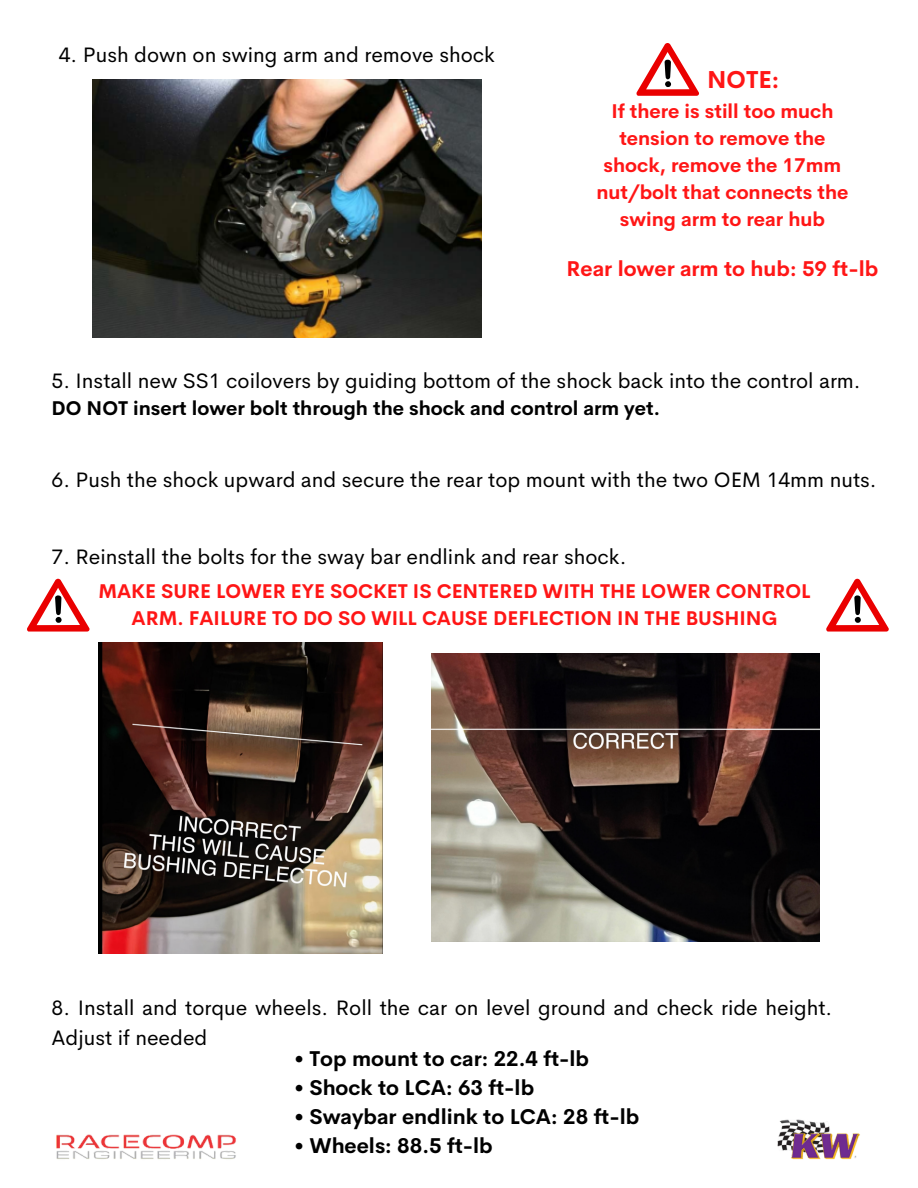
<style>
.page{position:relative;width:918px;height:1188px;background:#fff}
.page>*{position:absolute;margin:0;border:0;box-sizing:border-box;transform-origin:0 0}
.t1{font:700 24px "Cerebri Sans";color:#ff1616}
.t2{font:21px/29.2px "Cerebri Sans";color:#000}
.t3{font:700 21px "Cerebri Sans";color:#000}
.t4{font:700 21px "Cerebri Sans";color:#ff1616}
.t5{font:700 19.5px/27px "Cerebri Sans";color:#ff1616;text-align:center}
.t6{font:700 19.5px "Cerebri Sans";color:#000}
</style>
<div class="page">
<img style="left:92px;top:79px;width:389px;height:259px">
<svg style="left:636px;top:43px;width:63px;height:53px"></svg>
<img style="left:777px;top:1119px;width:83px;height:40px">
<img style="left:56px;top:1135px;width:180px;height:24px">
<svg style="left:27px;top:579px;width:63px;height:53px"></svg>
<svg style="left:826px;top:579px;width:63px;height:53px"></svg>
<img style="left:99px;top:643px;width:283px;height:310px">
<img style="left:432px;top:654px;width:388px;height:288px">
<p class="t2" style="left:59px;top:40px;width:438px">4. Push down on swing arm and remove shock</p>
<p class="t1" style="left:707px;top:64px;width:74px">NOTE:</p>
<p class="t5" style="left:596px;top:97px;width:253px">If there is still too much tension to remove the shock, remove the 17mm nut/bolt that connects the swing arm to rear hub</p>
<h1 class="t4" style="left:567px;top:255px;width:313px">Rear lower arm to hub: 59 ft-lb</h1>
<p class="t2" style="left:52px;top:366px;width:811px">5. Install new SS1 coilovers by guiding bottom of the shock back into the control arm.</p>
<h2 class="t6" style="left:52px;top:395px;width:610px">DO NOT insert lower bolt through the shock and control arm yet.</h2>
<p class="t2" style="left:52px;top:465px;width:827px">6. Push the shock upward and secure the rear top mount with the two OEM 14mm nuts.</p>
<p class="t2" style="left:52px;top:542px;width:576px">7. Reinstall the bolts for the sway bar endlink and rear shock.</p>
<p class="t5" style="left:98px;top:578px;width:714px">MAKE SURE LOWER EYE SOCKET IS CENTERED WITH THE LOWER CONTROL<br>ARM. FAILURE TO DO SO WILL CAUSE DEFLECTION IN THE BUSHING</p>
<p class="t2" style="left:52px;top:993px;width:782px">8. Install and torque wheels. Roll the car on level ground and check ride height.<br>Adjust if needed</p>
<p class="t3" style="left:295px;top:1045px;width:296px">• Top mount to car: 22.4 ft-lb</p>
<p class="t3" style="left:295px;top:1074px;width:241px">• Shock to LCA: 63 ft-lb</p>
<p class="t3" style="left:295px;top:1103px;width:346px">• Swaybar endlink to LCA: 28 ft-lb</p>
<p class="t3" style="left:295px;top:1132px;width:200px">• Wheels: 88.5 ft-lb</p>
</div>
